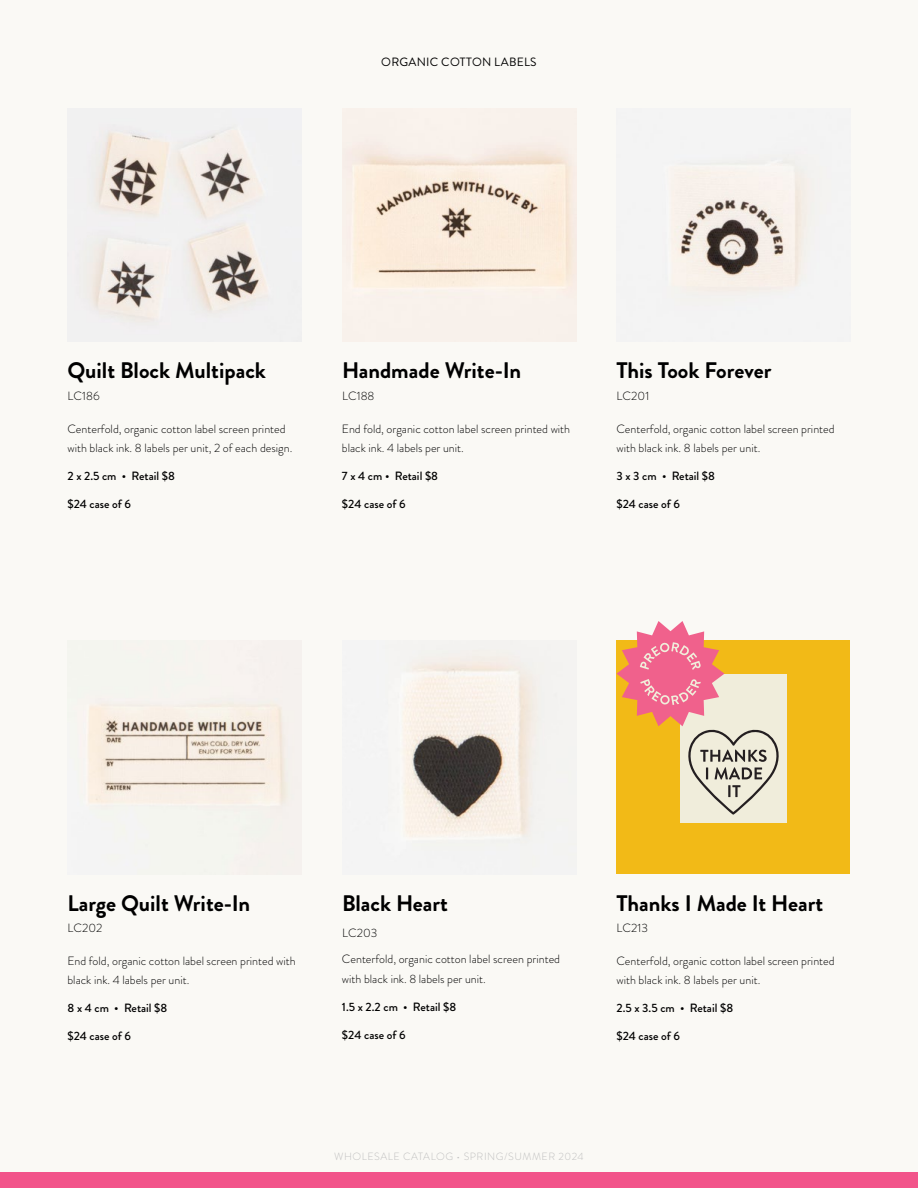
<style>
.page{position:relative;width:918px;height:1188px;background:#faf9f5}
.page>*{position:absolute;margin:0;border:0;box-sizing:border-box;transform-origin:0 0}
.t1{font:700 22.5px "Brandon Grotesque";color:#000}
.t2{font:300 12px/19.5px "Brandon Grotesque";color:#000}
.t3{font:500 12px "Brandon Grotesque";color:#000}
.t4{font:12px "Brandon Grotesque";letter-spacing:.02em;color:#000}
.t5{font:300 10.5px "Brandon Grotesque";letter-spacing:.05em;color:#bfbfbf}
</style>
<div class="page">
<img style="left:68px;top:124px;width:234px;height:218px">
<img style="left:342px;top:111px;width:234px;height:231px">
<img style="left:672px;top:158px;width:135px;height:134px">
<img style="left:88px;top:698px;width:202px;height:111px">
<img style="left:403px;top:656px;width:135px;height:181px">
<div style="left:616px;top:640px;width:234px;height:234px;background:#f2ba17"></div>
<div style="left:0;top:1173px;width:918px;height:15px;background:#f2548a"></div>
<div style="left:680px;top:674px;width:107px;height:148px;background:#f0eddb"></div>
<svg style="left:616px;top:621px;width:163px;height:194px"></svg>
<p class="t4" style="left:381px;top:54px;width:157px">ORGANIC COTTON LABELS</p>
<h1 class="t1" style="left:68px;top:355px;width:200px">Quilt Block Multipack</h1>
<p class="t2" style="left:68px;top:386px;width:34px">LC186</p>
<p class="t2" style="left:67px;top:419px;width:226px">Centerfold, organic cotton label screen printed with black ink. 8 labels per unit, 2 of each design.</p>
<p class="t3" style="left:67px;top:468px;width:109px">2 x 2.5 cm • Retail $8</p>
<p class="t3" style="left:67px;top:495px;width:65px">$24 case of 6</p>
<h1 class="t1" style="left:342px;top:355px;width:181px">Handmade Write-In</h1>
<p class="t2" style="left:342px;top:386px;width:34px">LC188</p>
<p class="t2" style="left:342px;top:419px;width:230px">End fold, organic cotton label screen printed with black ink. 4 labels per unit.</p>
<p class="t3" style="left:342px;top:468px;width:98px">7 x 4 cm • Retail $8</p>
<p class="t3" style="left:342px;top:495px;width:65px">$24 case of 6</p>
<h1 class="t1" style="left:616px;top:355px;width:157px">This Took Forever</h1>
<p class="t2" style="left:617px;top:386px;width:34px">LC201</p>
<p class="t2" style="left:616px;top:419px;width:220px">Centerfold, organic cotton label screen printed with black ink. 8 labels per unit.</p>
<p class="t3" style="left:616px;top:468px;width:100px">3 x 3 cm • Retail $8</p>
<p class="t3" style="left:616px;top:495px;width:65px">$24 case of 6</p>
<h1 class="t1" style="left:68px;top:887px;width:184px">Large Quilt Write-In</h1>
<p class="t2" style="left:68px;top:918px;width:36px">LC202</p>
<p class="t2" style="left:67px;top:951px;width:230px">End fold, organic cotton label screen printed with black ink. 4 labels per unit.</p>
<p class="t3" style="left:67px;top:1000px;width:101px">8 x 4 cm • Retail $8</p>
<p class="t3" style="left:67px;top:1028px;width:65px">$24 case of 6</p>
<h1 class="t1" style="left:342px;top:887px;width:108px">Black Heart</h1>
<p class="t2" style="left:342px;top:920px;width:220px;line-height:26.2px">LC203<br>Centerfold, organic cotton label screen printed</p>
<p class="t2" style="left:342px;top:969px;width:145px">with black ink. 8 labels per unit.</p>
<p class="t3" style="left:342px;top:998px;width:116px">1.5 x 2.2 cm • Retail $8</p>
<p class="t3" style="left:342px;top:1026px;width:65px">$24 case of 6</p>
<h1 class="t1" style="left:616px;top:887px;width:208px">Thanks I Made It Heart</h1>
<p class="t2" style="left:617px;top:918px;width:33px">LC213</p>
<p class="t2" style="left:616px;top:951px;width:220px">Centerfold, organic cotton label screen printed with black ink. 8 labels per unit.</p>
<p class="t3" style="left:616px;top:1000px;width:118px">2.5 x 3.5 cm • Retail $8</p>
<p class="t3" style="left:616px;top:1028px;width:65px">$24 case of 6</p>
<p class="t5" style="left:334px;top:1149px;width:251px">WHOLESALE CATALOG • SPRING/SUMMER 2024</p>
</div>
